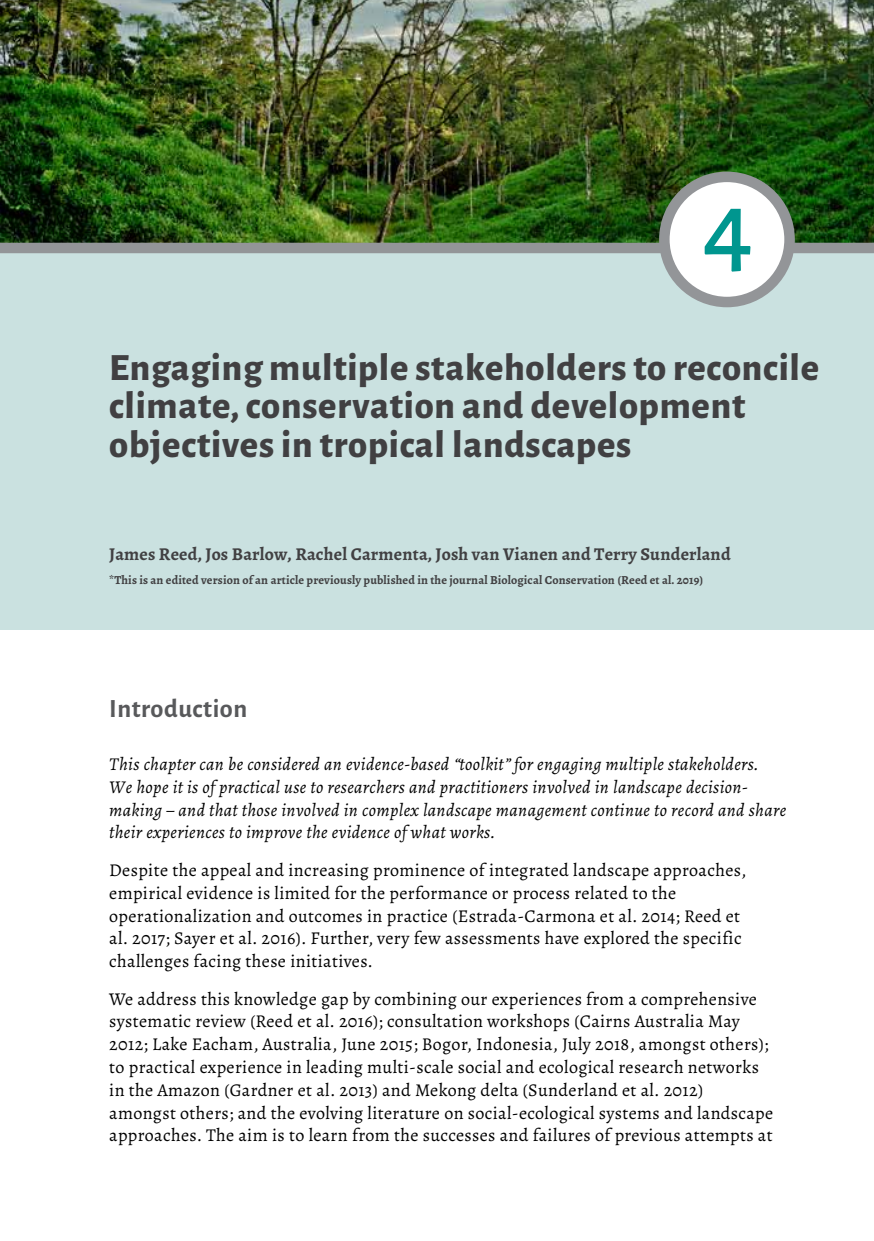
<style>
.page{position:relative;width:874px;height:1241px;background:#fff}
.page>*{position:absolute;margin:0;border:0;box-sizing:border-box;transform-origin:0 0}
.t1{font:500 105px "Alegreya Sans";color:#00968f}
.t2{font:800 38.5px/38.5px "Alegreya Sans";letter-spacing:.02em;color:#414042}
.t3{font:700 26.25px "Alegreya Sans";letter-spacing:.02em;color:#58595b}
.t4{font:18.03px/22.8px "Alegreya";letter-spacing:.02em;color:#000}
.t5{font:italic 18.03px/22.8px "Alegreya";letter-spacing:.02em;color:#000}
.t6{font:700 18.03px "Alegreya";letter-spacing:.01em;color:#414042}
.t7{font:700 12.25px "Alegreya";letter-spacing:.01em;color:#414042}
</style>
<div class="page">
<img style="left:0;top:0;width:873px;height:243px">
<div style="left:0;top:244px;width:873px;height:386px;background:#cae1e0"></div>
<div style="left:0;top:243px;width:873px;height:10px;background:#939598"></div>
<div style="left:664px;top:177px;width:125px;height:125px;background:#fff;border-radius:50%"></div>
<div style="left:658px;top:171px;width:136px;height:136px;border:10px solid #939598;border-radius:50%"></div>
<h1 class="t1" style="left:701px;top:154px;width:53px">4</h1>
<h2 class="t2" style="left:109px;top:345px;width:711px">Engaging multiple stakeholders to reconcile climate, conservation and development objectives in tropical landscapes</h2>
<p class="t6" style="left:109px;top:542px;width:622px">James Reed, Jos Barlow, Rachel Carmenta, Josh van Vianen and Terry Sunderland</p>
<p class="t7" style="left:109px;top:572px;width:595px">*This is an edited version of an article previously published in the journal Biological Conservation (Reed et al. 2019)</p>
<h3 class="t3" style="left:109px;top:689px;width:139px">Introduction</h3>
<p class="t5" style="left:109px;top:752px;width:678px">This chapter can be considered an evidence-based “toolkit” for engaging multiple stakeholders.<br>We hope it is of practical use to researchers and practitioners involved in landscape decision&shy;making – and that those involved in complex landscape management continue to record and share their experiences to improve the evidence of what works.</p>
<p class="t4" style="left:109px;top:858px;width:638px">Despite the appeal and increasing prominence of integrated landscape approaches, empirical evidence is limited for the performance or process related to the operationalization and outcomes in practice (Estrada-Carmona et al. 2014; Reed et al. 2017; Sayer et al. 2016). Further, very few assessments have explored the specific challenges facing these initiatives.</p>
<p class="t4" style="left:109px;top:987px;width:665px">We address this knowledge gap by combining our experiences from a comprehensive systematic review (Reed et al. 2016); consultation workshops (Cairns Australia May 2012; Lake Eacham, Australia, June 2015; Bogor, Indonesia, July 2018, amongst others); to practical experience in leading multi-scale social and ecological research networks in the Amazon (Gardner et al. 2013) and Mekong delta (Sunderland et al. 2012) amongst others; and the evolving literature on social-ecological systems and landscape approaches. The aim is to learn from the successes and failures of previous attempts at</p>
</div>
